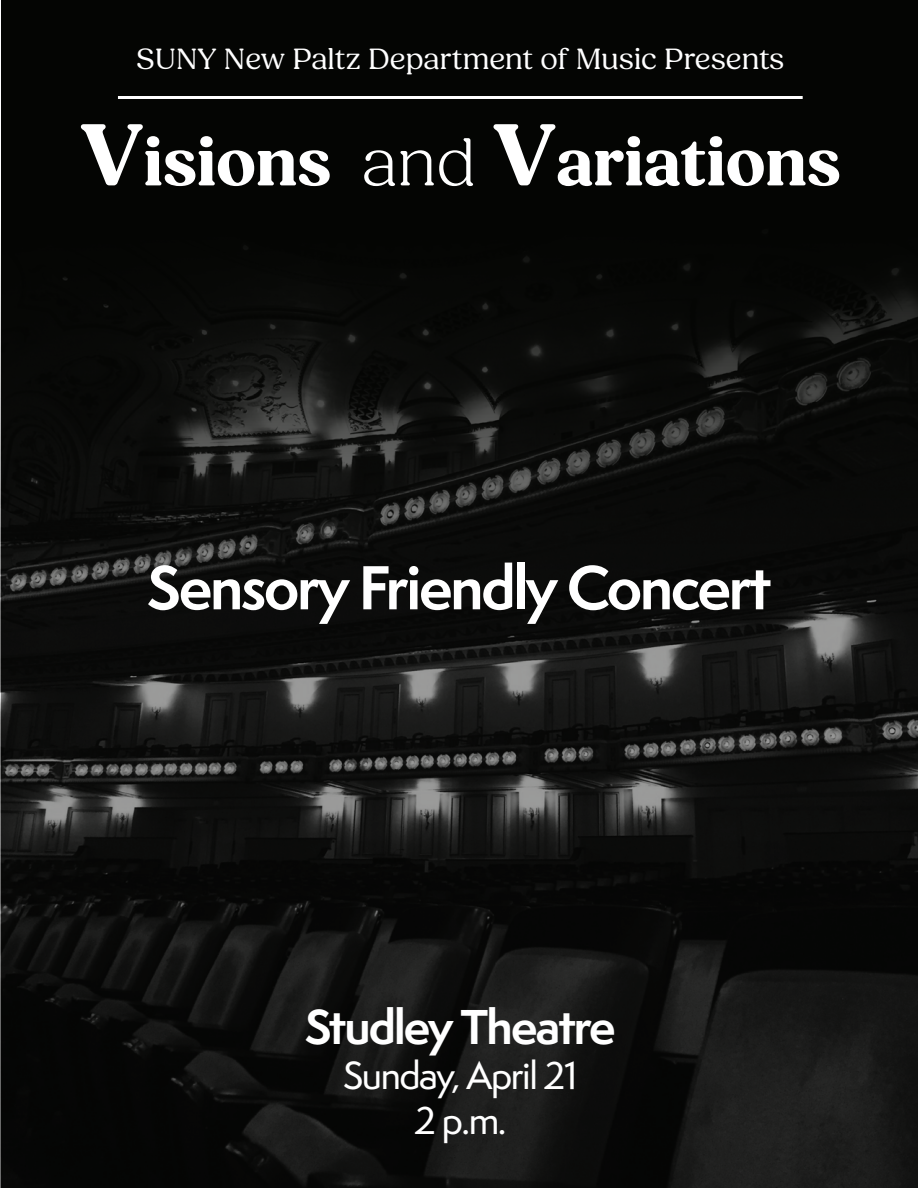
<style>
.page{position:relative;width:918px;height:1188px;background:#fff}
.page>*{position:absolute;margin:0;border:0;box-sizing:border-box;transform-origin:0 0}
.t1{font:700 67.5px "Fields";color:#fff}
.t2{font:700 57px "Semplicita Pro";letter-spacing:-.04em;color:#fff}
.t3{font:700 45px "Semplicita Pro";letter-spacing:-.04em;color:#fff}
.t4{font:500 36px "Semplicita Pro";letter-spacing:-.04em;color:#fff}
.t5{font:30px "Fields";color:#fff}
.s1{font-size:90px}
.s2{font-weight:300}
</style>
<div class="page">
<img style="left:0;top:1px;width:918px;height:1187px">
<hr style="left:118px;top:96px;width:685px;height:3px;background:#fff">
<p class="t5" style="left:136px;top:42px;width:650px">SUNY New Paltz Department of Music Presents</p>
<p class="t1" style="left:80px;top:123px;width:762px"><span class="s1">V</span>isions <span class="s2">and</span> <span class="s1">V</span>ariations</p>
<p class="t2" style="left:147px;top:545px;width:626px">Sensory Friendly Concert</p>
<p class="t3" style="left:305px;top:994px;width:312px">Studley Theatre</p>
<p class="t4" style="left:343px;top:1050px;width:236px">Sunday, April 21</p>
<p class="t4" style="left:414px;top:1095px;width:94px">2 p.m.</p>
</div>
